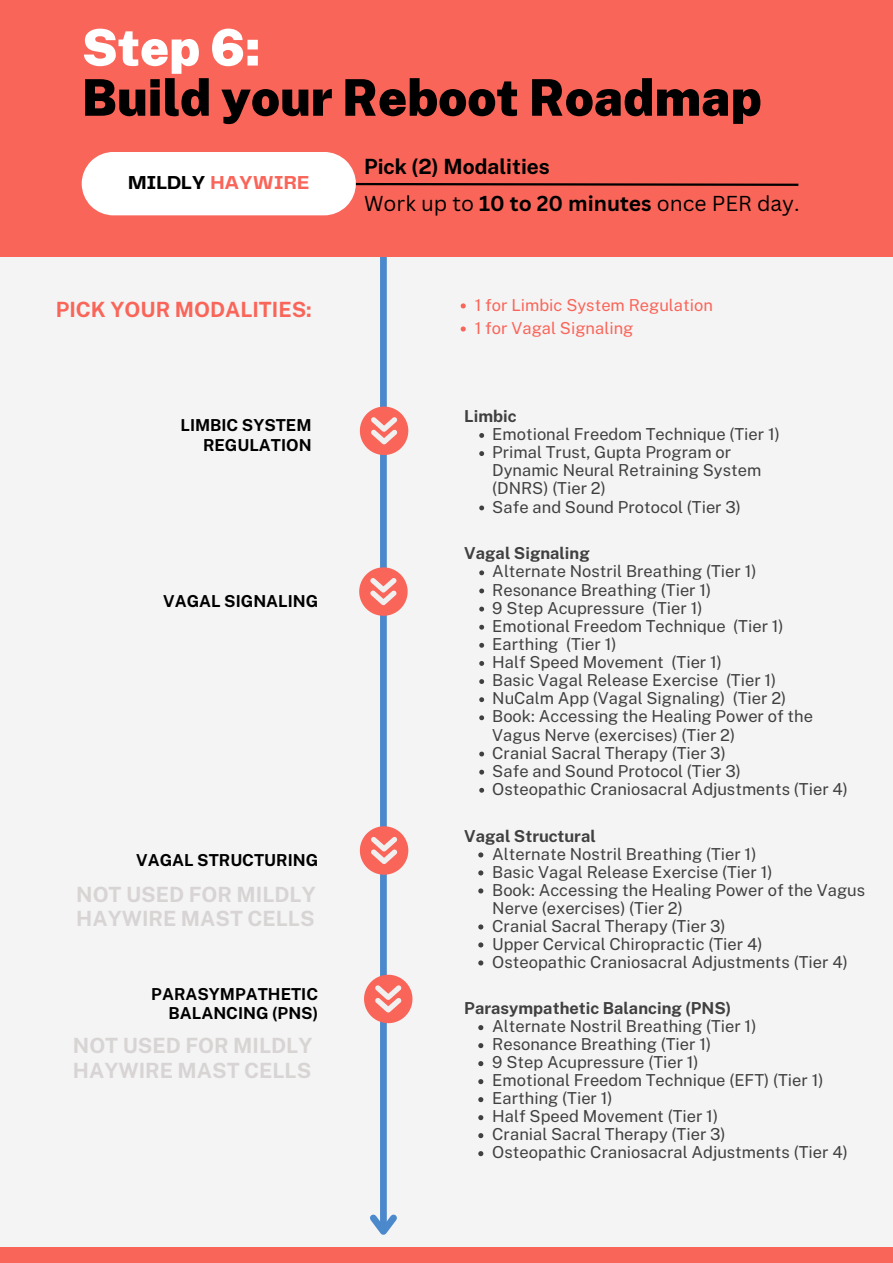
<style>
.page{position:relative;width:893px;height:1263px;background:#f4f4f4}
.page>*{position:absolute;margin:0;border:0;box-sizing:border-box;transform-origin:0 0}
.t1{font:900 50.62px "Public Sans";color:#000}
.t2{font:900 50.62px "Public Sans";color:#fff}
.t3{font:700 21px/24.8px "Public Sans";color:#d8d4d4}
.t4{font:21px "Canva Sans";color:#000}
.t5{font:700 21px "Public Sans";color:#fa6559}
.t6{font:700 21px "Public Sans";color:#000}
.t7{font:700 19.5px "Telegraf";color:#fa6559}
.t8{font:16.5px/18.1px "Public Sans";color:#404040}
.t9{font:700 16.5px/19.6px "Public Sans";color:#000;text-align:right}
.t10{font:700 16.5px "Public Sans";color:#404040}
.t11{font:16.5px/23.1px "Public Sans";color:#fa6559}
.s1{color:#000}
.s2{font-weight:700}
</style>
<div class="page">
<svg style="left:164px;top:256px;width:226px;height:952px"></svg>
<svg style="left:370px;top:1208px;width:27px;height:27px"></svg>
<div style="left:0;top:0;width:893px;height:256px;background:#fa6559"></div>
<div style="left:0;top:1247px;width:893px;height:16px;background:#fa6559"></div>
<svg style="left:82px;top:152px;width:717px;height:63px"></svg>
<svg style="left:461px;top:303px;width:5px;height:5px"></svg>
<svg style="left:461px;top:326px;width:5px;height:5px"></svg>
<svg style="left:359px;top:567px;width:49px;height:49px"></svg>
<svg style="left:360px;top:407px;width:48px;height:48px"></svg>
<svg style="left:360px;top:826px;width:48px;height:49px"></svg>
<svg style="left:364px;top:975px;width:48px;height:48px"></svg>
<svg style="left:479px;top:433px;width:5px;height:5px"></svg>
<svg style="left:479px;top:451px;width:5px;height:5px"></svg>
<svg style="left:479px;top:505px;width:5px;height:5px"></svg>
<svg style="left:479px;top:570px;width:5px;height:5px"></svg>
<svg style="left:479px;top:588px;width:5px;height:5px"></svg>
<svg style="left:479px;top:607px;width:5px;height:4px"></svg>
<svg style="left:479px;top:625px;width:5px;height:5px"></svg>
<svg style="left:479px;top:643px;width:5px;height:5px"></svg>
<svg style="left:479px;top:661px;width:5px;height:5px"></svg>
<svg style="left:479px;top:679px;width:5px;height:5px"></svg>
<svg style="left:479px;top:697px;width:5px;height:5px"></svg>
<svg style="left:479px;top:715px;width:5px;height:5px"></svg>
<svg style="left:479px;top:751px;width:5px;height:5px"></svg>
<svg style="left:479px;top:770px;width:5px;height:4px"></svg>
<svg style="left:479px;top:788px;width:5px;height:5px"></svg>
<svg style="left:478px;top:852px;width:5px;height:5px"></svg>
<svg style="left:478px;top:870px;width:5px;height:5px"></svg>
<svg style="left:478px;top:888px;width:5px;height:5px"></svg>
<svg style="left:478px;top:924px;width:5px;height:5px"></svg>
<svg style="left:478px;top:942px;width:5px;height:5px"></svg>
<svg style="left:478px;top:960px;width:5px;height:5px"></svg>
<svg style="left:478px;top:1025px;width:5px;height:5px"></svg>
<svg style="left:478px;top:1043px;width:5px;height:5px"></svg>
<svg style="left:478px;top:1061px;width:5px;height:5px"></svg>
<svg style="left:478px;top:1079px;width:5px;height:5px"></svg>
<svg style="left:478px;top:1097px;width:5px;height:5px"></svg>
<svg style="left:478px;top:1115px;width:5px;height:5px"></svg>
<svg style="left:478px;top:1133px;width:5px;height:5px"></svg>
<svg style="left:478px;top:1151px;width:5px;height:5px"></svg>
<h1 class="t2" style="left:82px;top:18px;width:181px">Step 6:</h1>
<h1 class="t1" style="left:82px;top:68px;width:681px">Build your Reboot Roadmap</h1>
<p class="t7" style="left:128px;top:174px;width:183px"><span class="s1">MILDLY</span> HAYWIRE</p>
<p class="t5" style="left:56px;top:297px;width:258px">PICK YOUR MODALITIES:</p>
<p class="t9" style="left:180px;top:416px;width:133px">LIMBIC SYSTEM<br>REGULATION</p>
<p class="t9" style="left:163px;top:591px;width:156px">VAGAL SIGNALING</p>
<p class="t9" style="left:136px;top:850px;width:183px">VAGAL STRUCTURING</p>
<p class="t3" style="left:76px;top:882px;width:241px">NOT USED FOR MILDLY<br>HAYWIRE MAST CELLS</p>
<p class="t9" style="left:151px;top:984px;width:168px">PARASYMPATHETIC<br>BALANCING (PNS)</p>
<p class="t3" style="left:73px;top:1033px;width:241px">NOT USED FOR MILDLY<br>HAYWIRE MAST CELLS</p>
<p class="t6" style="left:364px;top:154px;width:187px">Pick (2) Modalities</p>
<p class="t4" style="left:364px;top:188px;width:437px">Work up to <span class="s2">10 to 20 minutes</span> once PER day.</p>
<p class="t11" style="left:475px;top:293px;width:240px">1 for Limbic System Regulation<br>1 for Vagal Signaling</p>
<p class="t10" style="left:464px;top:406px;width:54px">Limbic</p>
<p class="t8" style="left:492px;top:425px;width:289px">Emotional Freedom Technique (Tier 1)<br>Primal Trust, Gupta Program or<br>Dynamic Neural Retraining System (DNRS) (Tier 2)<br>Safe and Sound Protocol (Tier 3)</p>
<p class="t10" style="left:464px;top:544px;width:127px">Vagal Signaling</p>
<p class="t8" style="left:492px;top:562px;width:357px">Alternate Nostril Breathing (Tier 1)<br>Resonance Breathing (Tier 1)<br>9 Step Acupressure (Tier 1)<br>Emotional Freedom Technique (Tier 1)<br>Earthing (Tier 1)<br>Half Speed Movement (Tier 1)<br>Basic Vagal Release Exercise (Tier 1)<br>NuCalm App (Vagal Signaling) (Tier 2)<br>Book: Accessing the Healing Power of the Vagus Nerve (exercises) (Tier 2)<br>Cranial Sacral Therapy (Tier 3)<br>Safe and Sound Protocol (Tier 3)<br>Osteopathic Craniosacral Adjustments (Tier 4)</p>
<p class="t10" style="left:464px;top:826px;width:133px">Vagal Structural</p>
<p class="t8" style="left:492px;top:845px;width:374px">Alternate Nostril Breathing (Tier 1)<br>Basic Vagal Release Exercise (Tier 1)<br>Book: Accessing the Healing Power of the Vagus Nerve (exercises) (Tier 2)<br>Cranial Sacral Therapy (Tier 3)<br>Upper Cervical Chiropractic (Tier 4)<br>Osteopathic Craniosacral Adjustments (Tier 4)</p>
<p class="t10" style="left:464px;top:999px;width:269px">Parasympathetic Balancing (PNS)</p>
<p class="t8" style="left:492px;top:1017px;width:357px">Alternate Nostril Breathing (Tier 1)<br>Resonance Breathing (Tier 1)<br>9 Step Acupressure (Tier 1)<br>Emotional Freedom Technique (EFT) (Tier 1)<br>Earthing (Tier 1)<br>Half Speed Movement (Tier 1)<br>Cranial Sacral Therapy (Tier 3)<br>Osteopathic Craniosacral Adjustments (Tier 4)</p>
</div>
